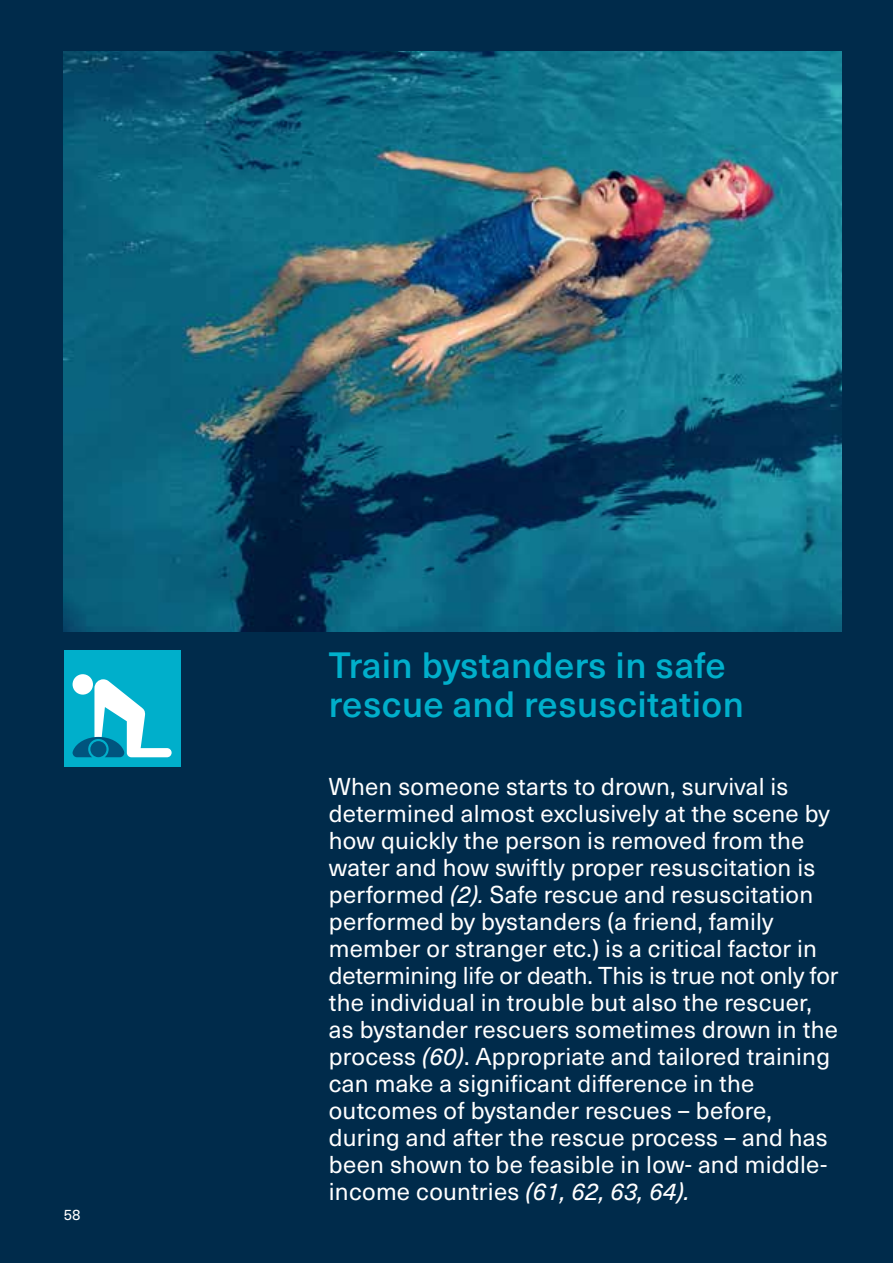
<style>
.page{position:relative;width:893px;height:1263px;background:#002b4b}
.page>*{position:absolute;margin:0;border:0;box-sizing:border-box;transform-origin:0 0}
.t1{font:500 36px/39px "Neue Haas Unica W1 G";letter-spacing:.01em;color:#00afcb}
.t2{font:24px/27px "Neue Haas Unica W1 G";letter-spacing:.01em;color:#fff}
.t3{font:15px "Neue Haas Unica W1 G";color:#fff}
.s1{font-style:italic}
</style>
<div class="page">
<img style="left:64px;top:51px;width:778px;height:580px">
<div style="left:64px;top:651px;width:116px;height:116px;background:#00afcb"></div>
<div style="left:73px;top:674px;width:20px;height:21px;background:#fff;border-radius:50%"></div>
<svg style="left:73px;top:679px;width:99px;height:78px"></svg>
<p class="t3" style="left:64px;top:1204px;width:18px">58</p>
<h1 class="t1" style="left:329px;top:644px;width:416px">Train bystanders in safe rescue and resuscitation</h1>
<p class="t2" style="left:329px;top:772px;width:511px">When someone starts to drown, survival is determined almost exclusively at the scene by how quickly the person is removed from the water and how swiftly proper resuscitation is performed <span class="s1">(2).</span> Safe rescue and resuscitation performed by bystanders (a friend, family member or stranger etc.) is a critical factor in determining life or death. This is true not only for the individual in trouble but also the rescuer, as bystander rescuers sometimes drown in the process <span class="s1">(60)</span>. Appropriate and tailored training can make a significant difference in the outcomes of bystander rescues – before, during and after the rescue process – and has been shown to be feasible in low- and middle&shy;income countries <span class="s1">(61, 62, 63, 64).</span></p>
</div>
